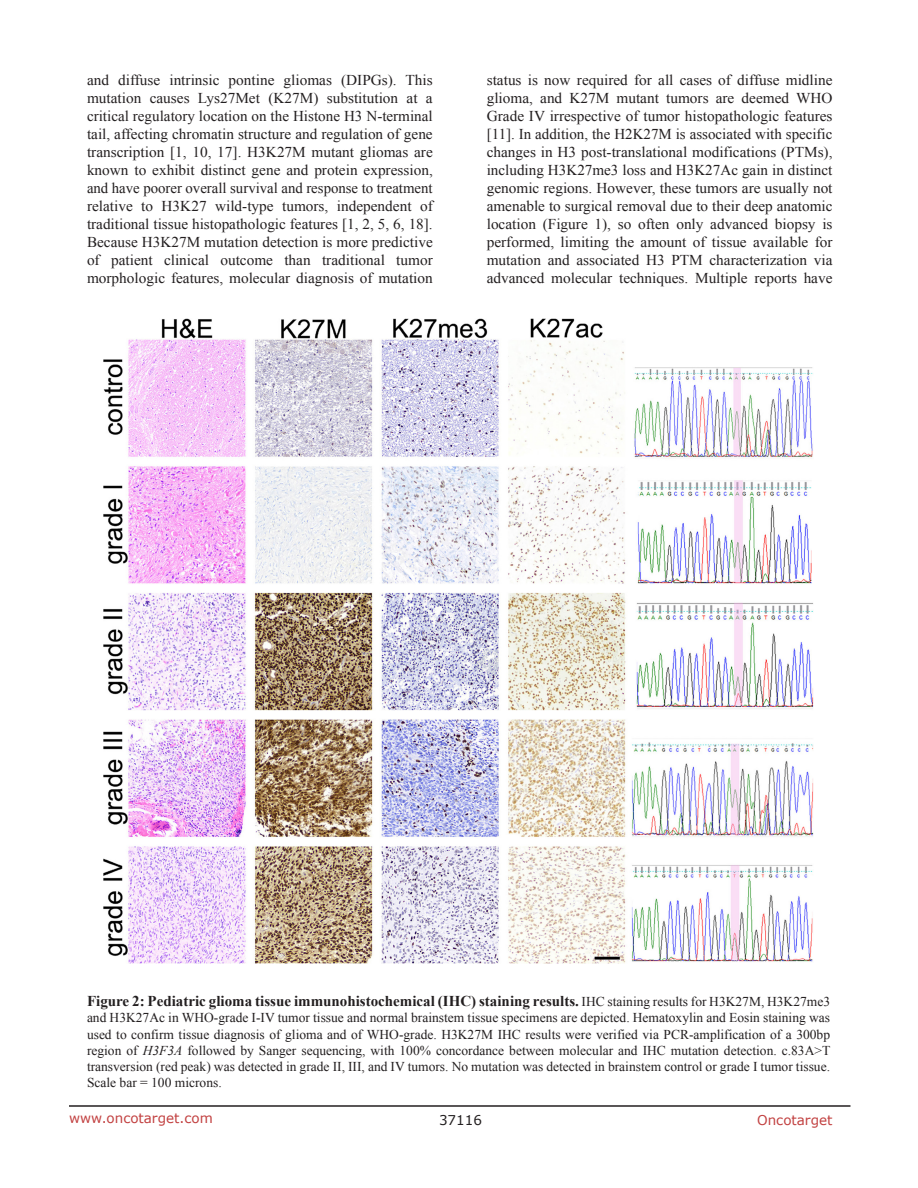
<style>
.page{position:relative;width:918px;height:1188px;background:#fff}
.page>*{position:absolute;margin:0;border:0;box-sizing:border-box;transform-origin:0 0}
.t1{font:15px/18px "Times New Roman";color:#231f20;text-align:justify}
.t2{font:700 15px "Times New Roman";color:#231f20}
.t3{font:13.5px/16.2px "Times New Roman";color:#231f20;text-align:justify}
.t4{font:13.5px "Verdana";color:#c24141}
.t5{font:13.5px "Verdana";color:#231f20}
.s1{font-weight:400;font-size:13.5px}
.s2{font-style:italic}
</style>
<div class="page">
<hr style="left:69px;top:1105px;width:781px;height:2px;background:#231f20">
<img style="left:103px;top:319px;width:711px;height:644px">
<p class="t1" style="left:87px;top:71px;width:347px">and diffuse intrinsic pontine gliomas (DIPGs). This mutation causes Lys27Met (K27M) substitution at a critical regulatory location on the Histone H3 N-terminal tail, affecting chromatin structure and regulation of gene transcription [1, 10, 17]. H3K27M mutant gliomas are known to exhibit distinct gene and protein expression, and have poorer overall survival and response to treatment relative to H3K27 wild-type tumors, independent of traditional tissue histopathologic features [1, 2, 5, 6, 18].<br>Because H3K27M mutation detection is more predictive of patient clinical outcome than traditional tumor morphologic features, molecular diagnosis of mutation</p>
<p class="t1" style="left:487px;top:71px;width:347px">status is now required for all cases of diffuse midline glioma, and K27M mutant tumors are deemed WHO Grade IV irrespective of tumor histopathologic features [11]. In addition, the H2K27M is associated with specific changes in H3 post-translational modifications (PTMs), including H3K27me3 loss and H3K27Ac gain in distinct genomic regions. However, these tumors are usually not amenable to surgical removal due to their deep anatomic location (Figure 1), so often only advanced biopsy is performed, limiting the amount of tissue available for mutation and associated H3 PTM characterization via advanced molecular techniques. Multiple reports have</p>
<p class="t2" style="left:87px;top:991px;width:745px">Figure 2: Pediatric glioma tissue immunohistochemical (IHC) staining results. <span class="s1">IHC staining results for H3K27M, H3K27me3</span></p>
<p class="t3" style="left:87px;top:1010px;width:745px">and H3K27Ac in WHO-grade I-IV tumor tissue and normal brainstem tissue specimens are depicted. Hematoxylin and Eosin staining was used to confirm tissue diagnosis of glioma and of WHO-grade. H3K27M IHC results were verified via PCR-amplification of a 300bp region of <span class="s2">H3F3A</span> followed by Sanger sequencing, with 100% concordance between molecular and IHC mutation detection. c.83A&gt;T transversion (red peak) was detected in grade II, III, and IV tumors. No mutation was detected in brainstem control or grade I tumor tissue.<br>Scale bar = 100 microns.</p>
<p class="t4" style="left:69px;top:1109px;width:145px">www.oncotarget.com</p>
<p class="t5" style="left:439px;top:1111px;width:44px">37116</p>
<p class="t4" style="left:757px;top:1111px;width:77px">Oncotarget</p>
</div>
